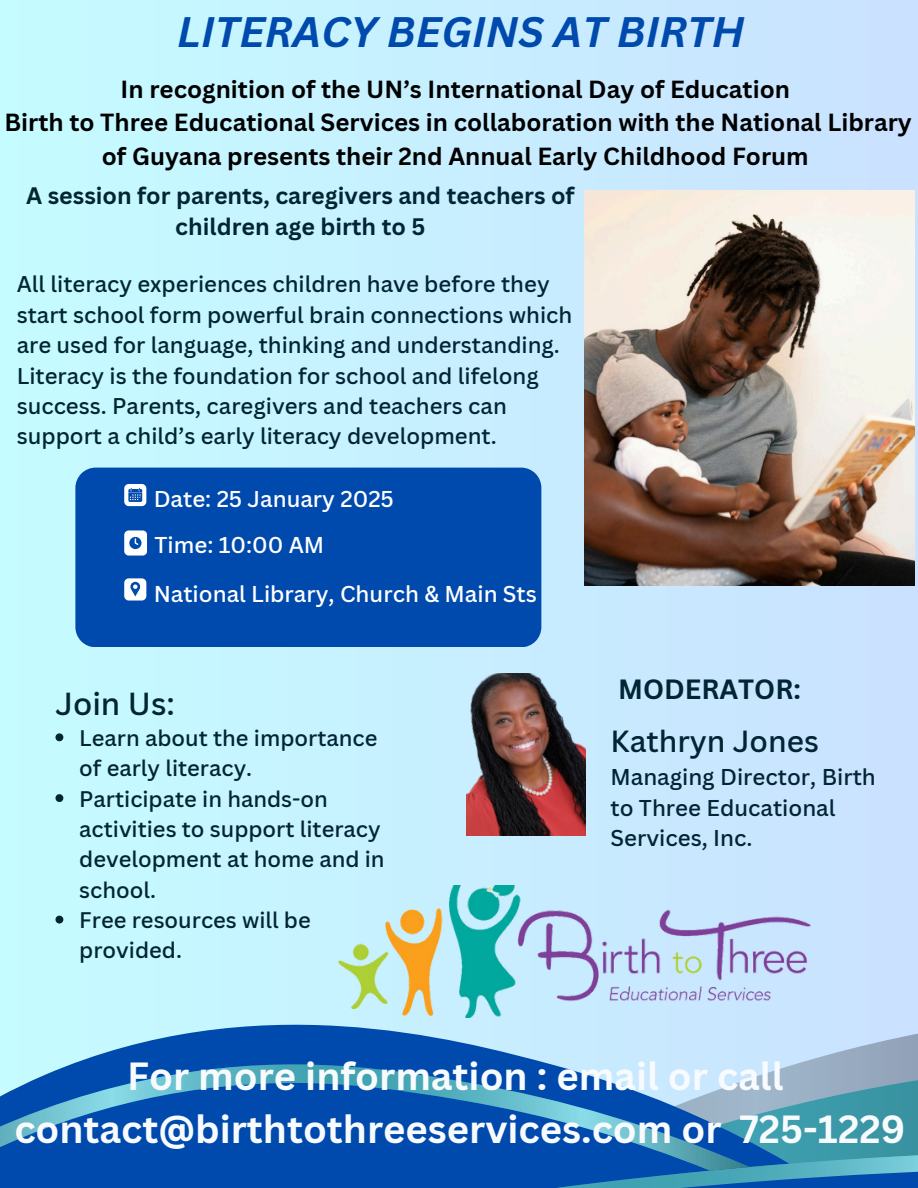
<style>
.page{position:relative;width:918px;height:1188px;background:#fff}
.page>*{position:absolute;margin:0;border:0;box-sizing:border-box;transform-origin:0 0}
.t1{font:italic 700 41.55px "Canva Sans";color:#004aad}
.t2{font:700 38.25px/52.8px "Canva Sans";color:#f8fbfd;text-align:center}
.t3{font:500 31.05px "Canva Sans";color:#022534}
.t4{font:500 29.85px "Canva Sans";color:#022534}
.t5{font:700 27.15px "Canva Sans";color:#022534}
.t6{font:700 24.15px/33.8px "Canva Sans";color:#000;text-align:center}
.t7{font:700 23.25px/31.5px "Canva Sans";color:#022534;text-align:center}
.t8{font:500 22.35px "Canva Sans";color:#fff}
.t9{font:500 22.2px/30.3px "Canva Sans";color:#022534}
.t10{font:500 21.9px/30.3px "Canva Sans";color:#022534}
</style>
<div class="page">
<div style="left:0;top:0;width:918px;height:1188px;background:linear-gradient(to right,#c5fcff,#cae1ff)"></div>
<div style="left:75px;top:468px;width:466px;height:179px;background:#004aad"></div>
<svg style="left:124px;top:484px;width:22px;height:22px"></svg>
<svg style="left:124px;top:578px;width:22px;height:23px"></svg>
<div style="left:124px;top:530px;width:23px;height:26px;background:#fff;border-radius:4px"></div>
<svg style="left:129px;top:537px;width:13px;height:12px"></svg>
<div style="left:0;top:985px;width:322px;height:71px;background:#c6faff"></div>
<svg style="left:92px;top:1009px;width:826px;height:179px;background:#7cb2d4"></svg>
<svg style="left:0;top:1056px;width:749px;height:132px;background:#226ab7"></svg>
<img style="left:467px;top:674px;width:118px;height:162px">
<img style="left:322px;top:886px;width:504px;height:131px">
<img style="left:584px;top:191px;width:331px;height:395px">
<svg style="left:55px;top:733px;width:8px;height:8px"></svg>
<svg style="left:55px;top:794px;width:8px;height:8px"></svg>
<svg style="left:55px;top:916px;width:8px;height:8px"></svg>
<h5 class="t1" style="left:177px;top:3px;width:569px">LITERACY BEGINS AT BIRTH</h5>
<h3 class="t6" style="left:4px;top:71px;width:909px">In recognition of the UN’s International Day of Education<br>Birth to Three Educational Services in collaboration with the National Library</h3>
<h5 class="t6" style="left:102px;top:139px;width:708px">of Guyana presents their 2nd Annual Early Childhood Forum</h5>
<h1 class="t7" style="left:26px;top:179px;width:550px">A session for parents, caregivers and teachers of children age birth to 5</h1>
<h5 class="t9" style="left:17px;top:269px;width:557px">All literacy experiences children have before they start school form powerful brain connections which are used for language, thinking and understanding.<br>Literacy is the foundation for school and lifelong success. Parents, caregivers and teachers can support a child’s early literacy development.</h5>
<h5 class="t8" style="left:154px;top:483px;width:242px">Date: 25 January 2025</h5>
<p class="t8" style="left:155px;top:529px;width:171px">Time: 10:00 AM</p>
<h4 class="t8" style="left:154px;top:579px;width:385px">National Library, Church &amp; Main Sts</h4>
<h5 class="t3" style="left:56px;top:682px;width:121px">Join Us:</h5>
<h5 class="t10" style="left:79px;top:722px;width:300px">Learn about the importance of early literacy.</h5>
<h5 class="t10" style="left:79px;top:783px;width:307px">Participate in hands-on activities to support literacy development at home and in school.</h5>
<p class="t10" style="left:79px;top:904px;width:233px">Free resources will be provided.</p>
<p class="t5" style="left:618px;top:670px;width:184px">MODERATOR:</p>
<p class="t4" style="left:610px;top:720px;width:210px">Kathryn Jones</p>
<p class="t9" style="left:610px;top:762px;width:267px">Managing Director, Birth to Three Educational<br>Services, Inc.</p>
<p class="t2" style="left:14px;top:1049px;width:892px">For more information : email or call contact@birthtothreeservices.com or 725-1229</p>
</div>
